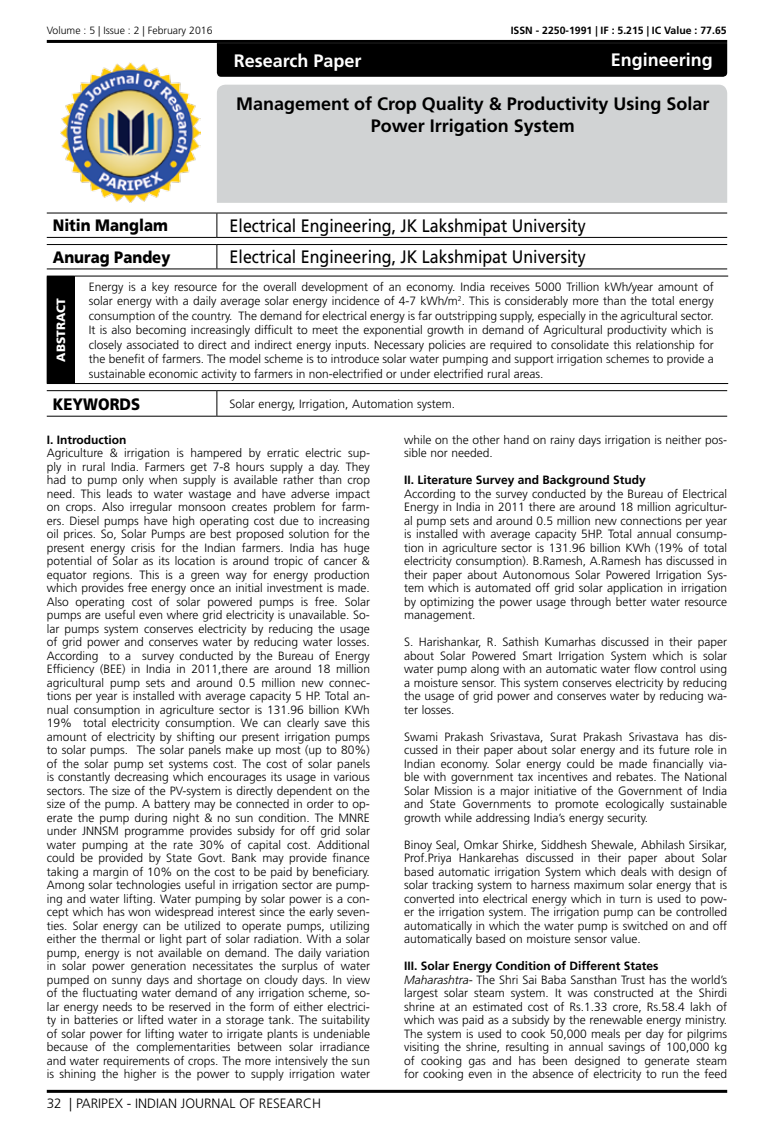
<style>
.page{position:relative;width:774px;height:1136px;background:#fff}
.page>*{position:absolute;margin:0;border:0;box-sizing:border-box;transform-origin:0 0}
.t1{font:18px "Frutiger LT Std";color:#000;scale:.89 1}
.t2{font:700 18px/21.6px "Frutiger LT Std";color:#000;text-align:center}
.t3{font:700 18px "Frutiger LT Std";color:#fff}
.t4{font:900 16.5px "Frutiger LT Std";color:#000;scale:.9 1}
.t5{font:300 13.5px "Frutiger LT Std";color:#000}
.t6{font:300 12px/13.5px "Frutiger LT Std";color:#000;text-align:justify}
.t7{font:700 12px "Frutiger LT Std";color:#000}
.t8{font:900 12px "Frutiger LT Std";color:#fff}
.t9{font:700 10.5px "Frutiger LT Std";color:#000}
.t10{font:300 10.5px "Frutiger LT Std";color:#000}
.s1{font-weight:700}
.s2{font-style:italic}
</style>
<div class="page">
<hr style="left:47px;top:40px;width:680px;height:3px;background:#000">
<hr style="left:47px;top:1089px;width:680px;height:3px;background:#000">
<div style="left:217px;top:85px;width:510px;height:118px;background:#d1d3d4"></div>
<div style="left:217px;top:43px;width:510px;height:34px;background:#000"></div>
<img style="left:61px;top:63px;width:139px;height:140px">
<hr style="left:47px;top:213px;width:170px;height:1px;background:#000">
<hr style="left:217px;top:213px;width:510px;height:1px;background:#000">
<svg style="left:216px;top:213px;width:1px;height:24px"></svg>
<hr style="left:47px;top:237px;width:170px;height:1px;background:#000">
<hr style="left:217px;top:237px;width:510px;height:1px;background:#000">
<hr style="left:47px;top:244px;width:170px;height:1px;background:#000">
<hr style="left:217px;top:244px;width:510px;height:1px;background:#000">
<svg style="left:216px;top:245px;width:1px;height:23px"></svg>
<hr style="left:47px;top:268px;width:170px;height:1px;background:#000">
<hr style="left:217px;top:268px;width:510px;height:1px;background:#000">
<hr style="left:47px;top:390px;width:170px;height:1px;background:#000">
<hr style="left:217px;top:390px;width:510px;height:1px;background:#000">
<svg style="left:216px;top:391px;width:1px;height:25px"></svg>
<hr style="left:47px;top:416px;width:170px;height:1px;background:#000">
<hr style="left:217px;top:416px;width:510px;height:1px;background:#000">
<div style="left:47px;top:276px;width:27px;height:107px;background:#000"></div>
<hr style="left:74px;top:276px;width:654px;height:1px;background:#000">
<hr style="left:74px;top:276px;width:1px;height:107px;background:#000">
<svg style="left:47px;top:383px;width:27px;height:1px"></svg>
<hr style="left:74px;top:383px;width:654px;height:1px;background:#000">
<p class="t10" style="left:47px;top:25px;width:167px">Volume : 5 | Issue : 2 | February 2016</p>
<p class="t9" style="left:511px;top:24px;width:217px">ISSN - 2250-1991 | IF : 5.215 | IC Value : 77.65</p>
<h1 class="t3" style="left:611px;top:49px;width:104px">Engineering</h1>
<h1 class="t3" style="left:234px;top:50px;width:129px">Research Paper</h1>
<h1 class="t2" style="left:236px;top:93px;width:475px">Management of Crop Quality &amp; Productivity Using Solar<br>Power Irrigation System</h1>
<h2 class="t4" style="left:53px;top:216px;width:129px">Nitin Manglam</h2>
<h1 class="t1" style="left:230px;top:215px;width:402px">Electrical Engineering, JK Lakshmipat University</h1>
<h2 class="t4" style="left:53px;top:247px;width:132px">Anurag Pandey</h2>
<h1 class="t1" style="left:230px;top:246px;width:402px">Electrical Engineering, JK Lakshmipat University</h1>
<p class="t8" style="left:54px;top:361px;width:65px;rotate:-90deg">ABSTRACT</p>
<p class="t6" style="left:89px;top:280px;width:626px;line-height:14.4px">Energy is a key resource for the overall development of an economy. India receives 5000 Trillion kWh/year amount of solar energy with a daily average solar energy incidence of 4-7 kWh/m<sup>2</sup>. This is considerably more than the total energy consumption of the country. The demand for electrical energy is far outstripping supply, especially in the agricultural sector.<br>It is also becoming increasingly difficult to meet the exponential growth in demand of Agricultural productivity which is closely associated to direct and indirect energy inputs. Necessary policies are required to consolidate this relationship for the benefit of farmers. The model scheme is to introduce solar water pumping and support irrigation schemes to provide a sustainable economic activity to farmers in non-electrified or under electrified rural areas.</p>
<h2 class="t4" style="left:53px;top:394px;width:99px">KEYWORDS</h2>
<p class="t6" style="left:230px;top:397px;width:227px">Solar energy, Irrigation, Automation system.</p>
<p class="t7" style="left:47px;top:432px;width:81px">I. Introduction</p>
<p class="t6" style="left:47px;top:446px;width:325px">Agriculture &amp; irrigation is hampered by erratic electric sup&shy;ply in rural India. Farmers get 7-8 hours supply a day. They had to pump only when supply is available rather than crop need. This leads to water wastage and have adverse impact on crops. Also irregular monsoon creates problem for farm&shy;ers. Diesel pumps have high operating cost due to increasing oil prices. So, Solar Pumps are best proposed solution for the present energy crisis for the Indian farmers. India has huge potential of Solar as its location is around tropic of cancer &amp; equator regions. This is a green way for energy production which provides free energy once an initial investment is made.<br>Also operating cost of solar powered pumps is free. Solar pumps are useful even where grid electricity is unavailable. So&shy;lar pumps system conserves electricity by reducing the usage of grid power and conserves water by reducing water losses.<br>According to a survey conducted by the Bureau of Energy Efficiency (BEE) in India in 2011,there are around 18 million agricultural pump sets and around 0.5 million new connec&shy;tions per year is installed with average capacity 5 HP. Total an&shy;nual consumption in agriculture sector is 131.96 billion KWh 19% total electricity consumption. We can clearly save this amount of electricity by shifting our present irrigation pumps to solar pumps. The solar panels make up most (up to 80%) of the solar pump set systems cost. The cost of solar panels is constantly decreasing which encourages its usage in various sectors. The size of the PV-system is directly dependent on the size of the pump. A battery may be connected in order to op&shy;erate the pump during night &amp; no sun condition. The MNRE under JNNSM programme provides subsidy for off grid solar water pumping at the rate 30% of capital cost. Additional could be provided by State Govt. Bank may provide finance taking a margin of 10% on the cost to be paid by beneficiary.<br>Among solar technologies useful in irrigation sector are pump&shy;ing and water lifting. Water pumping by solar power is a con&shy;cept which has won widespread interest since the early seven&shy;ties. Solar energy can be utilized to operate pumps, utilizing either the thermal or light part of solar radiation. With a solar pump, energy is not available on demand. The daily variation in solar power generation necessitates the surplus of water pumped on sunny days and shortage on cloudy days. In view of the fluctuating water demand of any irrigation scheme, so&shy;lar energy needs to be reserved in the form of either electrici&shy;ty in batteries or lifted water in a storage tank. The suitability of solar power for lifting water to irrigate plants is undeniable because of the complementarities between solar irradiance and water requirements of crops. The more intensively the sun is shining the higher is the power to supply irrigation water</p>
<p class="t5" style="left:47px;top:1095px;width:276px">32 | PARIPEX - INDIAN JOURNAL OF RESEARCH</p>
<p class="t6" style="left:404px;top:433px;width:325px">while on the other hand on rainy days irrigation is neither pos&shy;sible nor needed.</p>
<p class="t7" style="left:404px;top:473px;width:243px">II. Literature Survey and Background Study</p>
<p class="t6" style="left:404px;top:487px;width:325px">According to the survey conducted by the Bureau of Electrical Energy in India in 2011 there are around 18 million agricultur&shy;al pump sets and around 0.5 million new connections per year is installed with average capacity 5HP. Total annual consump&shy;tion in agriculture sector is 131.96 billion KWh (19% of total electricity consumption). B.Ramesh, A.Ramesh has discussed in their paper about Autonomous Solar Powered Irrigation Sys&shy;tem which is automated off grid solar application in irrigation by optimizing the power usage through better water resource management.</p>
<p class="t6" style="left:404px;top:635px;width:325px">S. Harishankar, R. Sathish Kumarhas discussed in their paper about Solar Powered Smart Irrigation System which is solar water pump along with an automatic water flow control using a moisture sensor. This system conserves electricity by reducing the usage of grid power and conserves water by reducing wa&shy;ter losses.</p>
<p class="t6" style="left:404px;top:730px;width:325px">Swami Prakash Srivastava, Surat Prakash Srivastava has dis&shy;cussed in their paper about solar energy and its future role in Indian economy. Solar energy could be made financially via&shy;ble with government tax incentives and rebates. The National Solar Mission is a major initiative of the Government of India and State Governments to promote ecologically sustainable growth while addressing India’s energy security.</p>
<p class="t6" style="left:404px;top:838px;width:325px">Binoy Seal, Omkar Shirke, Siddhesh Shewale, Abhilash Sirsikar, Prof.Priya Hankarehas discussed in their paper about Solar based automatic irrigation System which deals with design of solar tracking system to harness maximum solar energy that is converted into electrical energy which in turn is used to pow&shy;er the irrigation system. The irrigation pump can be controlled automatically in which the water pump is switched on and off automatically based on moisture sensor value.</p>
<p class="t6" style="left:404px;top:959px;width:325px;text-align:left"><span class="s1">III. Solar Energy Condition of Different States </span><span class="s2">Maharashtra-</span> The Shri Sai Baba Sansthan Trust has the world’s largest solar steam system. It was constructed at the Shirdi shrine at an estimated cost of Rs.1.33 crore, Rs.58.4 lakh of which was paid as a subsidy by the renewable energy ministry.<br>The system is used to cook 50,000 meals per day for pilgrims visiting the shrine, resulting in annual savings of 100,000 kg of cooking gas and has been designed to generate steam for cooking even in the absence of electricity to run the feed</p>
</div>
